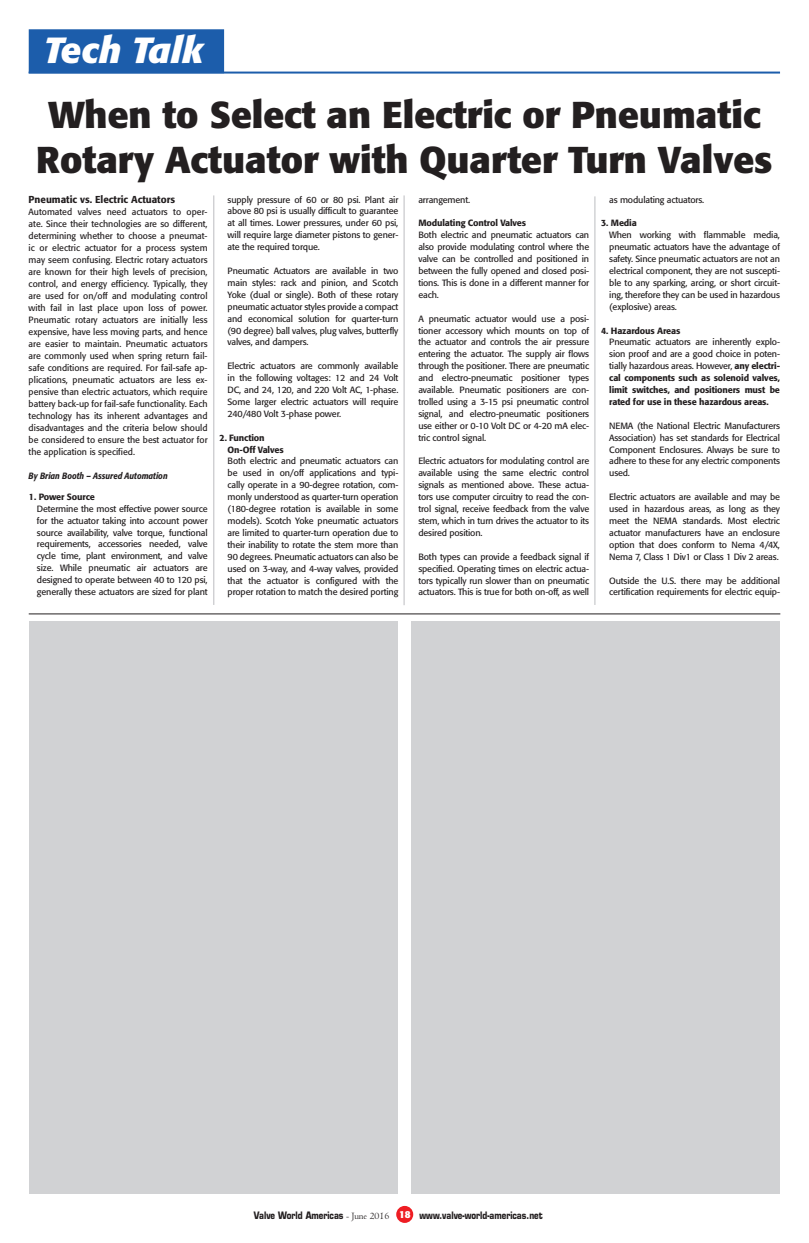
<style>
.page{position:relative;width:809px;height:1243px;background:#fff}
.page>*{position:absolute;margin:0;border:0;box-sizing:border-box;transform-origin:0 0}
.kop_formata{font:700 37px/45.7px "Formata";color:#231f20;text-align:center}
.plat9_5{font:italic 700 36px "Formata";color:#fff}
.t1{font:700 10px "Eurostile";color:#231f20;scale:.8 1}
.plat9{font:500 10px "Formata";color:#231f20}
.Kop_M{font:700 10px "Formata";color:#fff}
.plat9-2{font:9px/11.9px "Formata";letter-spacing:-.015em;color:#231f20;text-align:justify}
.plat9-3{font:500 9px/11.9px "Formata";letter-spacing:-.015em;color:#231f20;text-align:justify}
.intro{font:italic 500 9px "Formata";color:#231f20;scale:.86 1}
.s1{font-weight:400}
.s2{font-family:"Centaur";font-weight:400}
</style>
<div class="page">
<div style="left:396px;top:1206px;width:17px;height:17px;background:#ee1d23;border-radius:50%"></div>
<hr style="left:29px;top:613px;width:751px;height:1px;background:#231f20">
<hr style="left:29px;top:72px;width:751px;height:2px;background:#1c5dab">
<hr style="left:213px;top:195px;width:1px;height:410px;background:#bcbdc0">
<hr style="left:404px;top:195px;width:1px;height:410px;background:#bcbdc0">
<hr style="left:595px;top:196px;width:1px;height:409px;background:#bcbdc0">
<div style="left:29px;top:621px;width:368px;height:573px;background:#d1d2d4"></div>
<div style="left:411px;top:621px;width:369px;height:573px;background:#d1d2d4"></div>
<div style="left:29px;top:29px;width:195px;height:44px;background:#1c5dab"></div>
<p class="plat9_5" style="left:44px;top:28px;width:161px">Tech Talk</p>
<p class="kop_formata" style="left:36px;top:91px;width:738px">When to Select an Electric or Pneumatic<br>Rotary Actuator with Quarter Turn Valves</p>
<p class="plat9" style="left:29px;top:194px;width:148px">Pneumatic vs. Electric Actuators</p>
<p class="plat9-2" style="left:29px;top:206px;width:180px">Automated valves need actuators to oper&shy;ate. Since their technologies are so different, determining whether to choose a pneumat&shy;ic or electric actuator for a process system may seem confusing. Electric rotary actuators are known for their high levels of precision, control, and energy efficiency. Typically, they are used for on/off and modulating control with fail in last place upon loss of power.<br>Pneumatic rotary actuators are initially less expensive, have less moving parts, and hence are easier to maintain. Pneumatic actuators are commonly used when spring return fail&shy;safe conditions are required. For fail-safe ap&shy;plications, pneumatic actuators are less ex&shy;pensive than electric actuators, which require battery back-up for fail-safe functionality. Each technology has its inherent advantages and disadvantages and the criteria below should be considered to ensure the best actuator for the application is specified.</p>
<p class="intro" style="left:29px;top:471px;width:163px">By Brian Booth – Assured Automation</p>
<p class="plat9-3" style="left:29px;top:490px;width:67px">1. Power Source</p>
<p class="plat9-2" style="left:37px;top:502px;width:172px">Determine the most effective power source for the actuator taking into account power source availability, valve torque, functional requirements, accessories needed, valve cycle time, plant environment, and valve size. While pneumatic air actuators are designed to operate between 40 to 120 psi, generally these actuators are sized for plant</p>
<p class="plat9-2" style="left:228px;top:193px;width:172px">supply pressure of 60 or 80 psi. Plant air above 80 psi is usually difficult to guarantee at all times. Lower pressures, under 60 psi, will require large diameter pistons to gener&shy;ate the required torque.</p>
<p class="plat9-2" style="left:228px;top:265px;width:172px">Pneumatic Actuators are available in two main styles: rack and pinion, and Scotch Yoke (dual or single). Both of these rotary pneumatic actuator styles provide a compact and economical solution for quarter-turn (90 degree) ball valves, plug valves, butterfly valves, and dampers.</p>
<p class="plat9-2" style="left:228px;top:360px;width:172px">Electric actuators are commonly available in the following voltages: 12 and 24 Volt DC, and 24, 120, and 220 Volt AC, 1-phase.<br>Some larger electric actuators will require 240/480 Volt 3-phase power.</p>
<p class="plat9-3" style="left:220px;top:431px;width:47px">2. Function</p>
<p class="plat9-3" style="left:228px;top:443px;width:58px">On-Off Valves</p>
<p class="plat9-2" style="left:228px;top:455px;width:172px">Both electric and pneumatic actuators can be used in on/off applications and typi&shy;cally operate in a 90-degree rotation, com&shy;monly understood as quarter-turn operation (180-degree rotation is available in some models). Scotch Yoke pneumatic actuators are limited to quarter-turn operation due to their inability to rotate the stem more than 90 degrees. Pneumatic actuators can also be used on 3-way, and 4-way valves, provided that the actuator is configured with the proper rotation to match the desired porting</p>
<p class="plat9-2" style="left:418px;top:193px;width:53px">arrangement.</p>
<p class="plat9-3" style="left:418px;top:217px;width:109px">Modulating Control Valves</p>
<p class="plat9-2" style="left:418px;top:229px;width:172px">Both electric and pneumatic actuators can also provide modulating control where the valve can be controlled and positioned in between the fully opened and closed posi&shy;tions. This is done in a different manner for each.</p>
<p class="plat9-2" style="left:418px;top:312px;width:172px">A pneumatic actuator would use a posi&shy;tioner accessory which mounts on top of the actuator and controls the air pressure entering the actuator. The supply air flows through the positioner. There are pneumatic and electro-pneumatic positioner types available. Pneumatic positioners are con&shy;trolled using a 3-15 psi pneumatic control signal, and electro-pneumatic positioners use either or 0-10 Volt DC or 4-20 mA elec&shy;tric control signal.</p>
<p class="plat9-2" style="left:418px;top:455px;width:172px">Electric actuators for modulating control are available using the same electric control signals as mentioned above. These actua&shy;tors use computer circuitry to read the con&shy;trol signal, receive feedback from the valve stem, which in turn drives the actuator to its desired position.</p>
<p class="plat9-2" style="left:418px;top:550px;width:172px">Both types can provide a feedback signal if specified. Operating times on electric actua&shy;tors typically run slower than on pneumatic actuators. This is true for both on-off, as well</p>
<p class="plat9-2" style="left:609px;top:193px;width:97px">as modulating actuators.</p>
<p class="plat9-3" style="left:601px;top:217px;width:37px">3. Media</p>
<p class="plat9-2" style="left:609px;top:229px;width:172px">When working with flammable media, pneumatic actuators have the advantage of safety. Since pneumatic actuators are not an electrical component, they are not suscepti&shy;ble to any sparking, arcing, or short circuit&shy;ing, therefore they can be used in hazardous (explosive) areas.</p>
<p class="plat9-3" style="left:601px;top:324px;width:81px">4. Hazardous Areas</p>
<p class="plat9-3" style="left:609px;top:336px;width:172px"><span class="s1">Pneumatic actuators are inherently explo&shy;sion proof and are a good choice in poten&shy;tially hazardous areas. However,</span> any electri&shy;cal components such as solenoid valves, limit switches, and positioners must be rated for use in these hazardous areas.</p>
<p class="plat9-2" style="left:609px;top:419px;width:172px">NEMA (the National Electric Manufacturers Association) has set standards for Electrical Component Enclosures. Always be sure to adhere to these for any electric components used.</p>
<p class="plat9-2" style="left:609px;top:491px;width:172px">Electric actuators are available and may be used in hazardous areas, as long as they meet the NEMA standards. Most electric actuator manufacturers have an enclosure option that does conform to Nema 4/4X, Nema 7, Class 1 Div1 or Class 1 Div 2 areas.</p>
<p class="plat9-2" style="left:609px;top:574px;width:172px">Outside the U.S. there may be additional certification requirements for electric equip-</p>
<p class="t1" style="left:254px;top:1209px;width:171px">Valve World Americas <span class="s2">- June 2016</span></p>
<p class="Kop_M" style="left:399px;top:1208px;width:13px">18</p>
<p class="t1" style="left:420px;top:1209px;width:155px">www.valve-world-americas.net</p>
</div>
